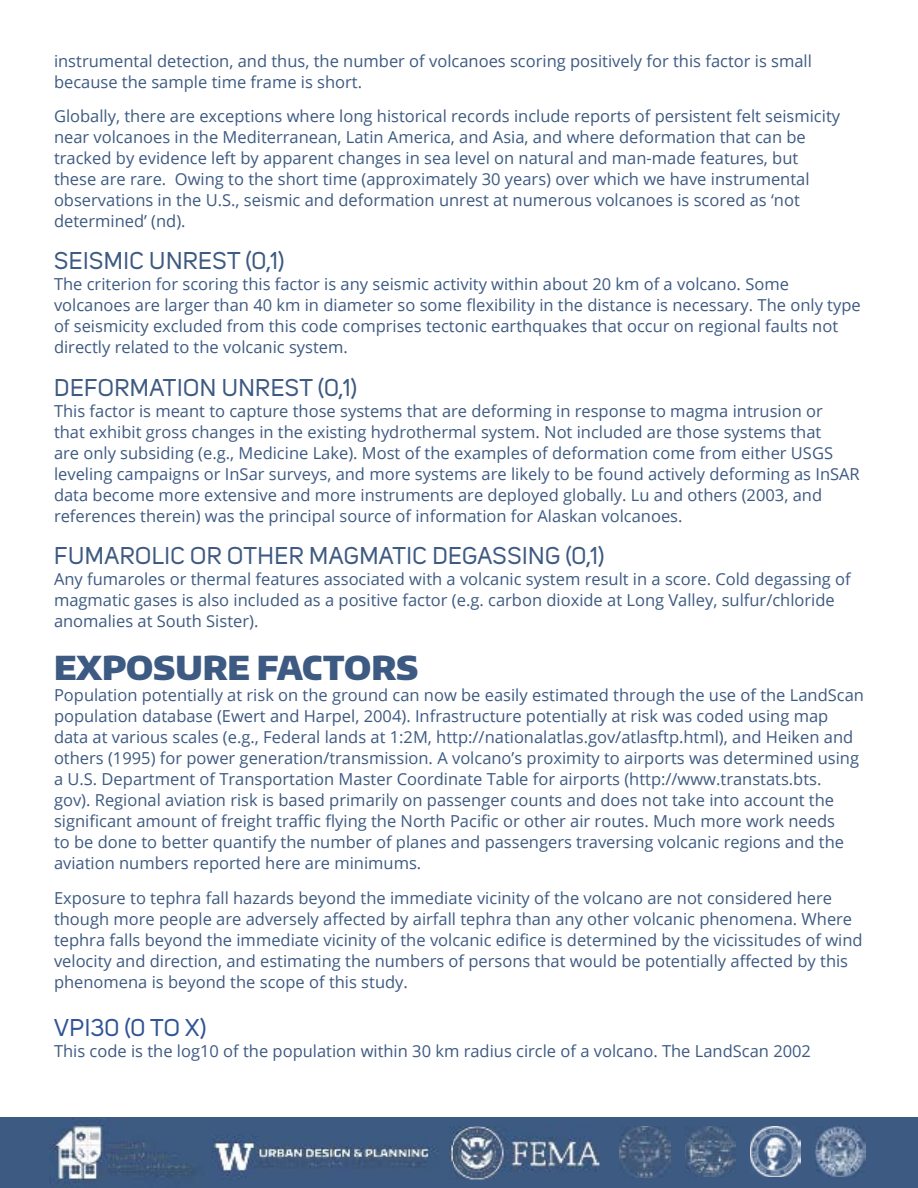
<style>
.page{position:relative;width:918px;height:1188px;background:#fff}
.page>*{position:absolute;margin:0;border:0;box-sizing:border-box;transform-origin:0 0}
.t1{font:900 33px "Encode Sans Normal";color:#3d5a82}
.t2{font:24px "Uni Sans";letter-spacing:.02em;color:#3d5a82}
.t3{font:24px "Uni Sans";letter-spacing:.01em;color:#2f5496}
.t4{font:16.5px/21px "Open Sans";color:#3d5a82}
</style>
<div class="page">
<div style="left:0;top:1118px;width:918px;height:70px;background:#3d5a82"></div>
<img style="left:50px;top:1117px;width:157px;height:71px">
<img style="left:450px;top:1126px;width:149px;height:53px">
<img style="left:815px;top:1126px;width:51px;height:51px">
<img style="left:750px;top:1126px;width:50px;height:51px">
<img style="left:685px;top:1126px;width:50px;height:51px">
<img style="left:212px;top:1135px;width:238px;height:45px">
<img style="left:450px;top:1135px;width:3px;height:44px">
<img style="left:620px;top:1126px;width:50px;height:52px">
<p class="t4" style="left:54px;top:50px;width:759px">instrumental detection, and thus, the number of volcanoes scoring positively for this factor is small because the sample time frame is short.</p>
<p class="t4" style="left:54px;top:105px;width:788px">Globally, there are exceptions where long historical records include reports of persistent felt seismicity near volcanoes in the Mediterranean, Latin America, and Asia, and where deformation that can be tracked by evidence left by apparent changes in sea level on natural and man-made features, but these are rare. Owing to the short time (approximately 30 years) over which we have instrumental observations in the U.S., seismic and deformation unrest at numerous volcanoes is scored as ‘not determined’ (nd).</p>
<h2 class="t2" style="left:54px;top:247px;width:232px">SEISMIC UNREST (0,1)</h2>
<p class="t4" style="left:54px;top:274px;width:808px">The criterion for scoring this factor is any seismic activity within about 20 km of a volcano. Some volcanoes are larger than 40 km in diameter so some flexibility in the distance is necessary. The only type of seismicity excluded from this code comprises tectonic earthquakes that occur on regional faults not directly related to the volcanic system.</p>
<h2 class="t2" style="left:54px;top:374px;width:304px">DEFORMATION UNREST (0,1)</h2>
<p class="t4" style="left:54px;top:400px;width:807px">This factor is meant to capture those systems that are deforming in response to magma intrusion or<br>that exhibit gross changes in the existing hydrothermal system. Not included are those systems that<br>are only subsiding (e.g., Medicine Lake). Most of the examples of deformation come from either USGS leveling campaigns or InSar surveys, and more systems are likely to be found actively deforming as InSAR data become more extensive and more instruments are deployed globally. Lu and others (2003, and references therein) was the principal source of information for Alaskan volcanoes.</p>
<h2 class="t2" style="left:54px;top:542px;width:552px">FUMAROLIC OR OTHER MAGMATIC DEGASSING (0,1)</h2>
<p class="t4" style="left:54px;top:568px;width:798px">Any fumaroles or thermal features associated with a volcanic system result in a score. Cold degassing of magmatic gases is also included as a positive factor (e.g. carbon dioxide at Long Valley, sulfur/chloride anomalies at South Sister).</p>
<h1 class="t1" style="left:54px;top:646px;width:366px">EXPOSURE FACTORS</h1>
<p class="t4" style="left:54px;top:684px;width:812px">Population potentially at risk on the ground can now be easily estimated through the use of the LandScan population database (Ewert and Harpel, 2004). Infrastructure potentially at risk was coded using map data at various scales (e.g., Federal lands at 1:2M, http://nationalatlas.gov/atlasftp.html), and Heiken and others (1995) for power generation/transmission. A volcano’s proximity to airports was determined using a U.S. Department of Transportation Master Coordinate Table for airports (http://www.transtats.bts.<br>gov). Regional aviation risk is based primarily on passenger counts and does not take into account the significant amount of freight traffic flying the North Pacific or other air routes. Much more work needs<br>to be done to better quantify the number of planes and passengers traversing volcanic regions and the aviation numbers reported here are minimums.</p>
<p class="t4" style="left:54px;top:887px;width:810px">Exposure to tephra fall hazards beyond the immediate vicinity of the volcano are not considered here though more people are adversely affected by airfall tephra than any other volcanic phenomena. Where tephra falls beyond the immediate vicinity of the volcanic edifice is determined by the vicissitudes of wind velocity and direction, and estimating the numbers of persons that would be potentially affected by this phenomena is beyond the scope of this study.</p>
<h2 class="t3" style="left:54px;top:1013px;width:154px">VPI30 (0 TO X)</h2>
<p class="t4" style="left:54px;top:1040px;width:759px">This code is the log10 of the population within 30 km radius circle of a volcano. The LandScan 2002</p>
</div>
